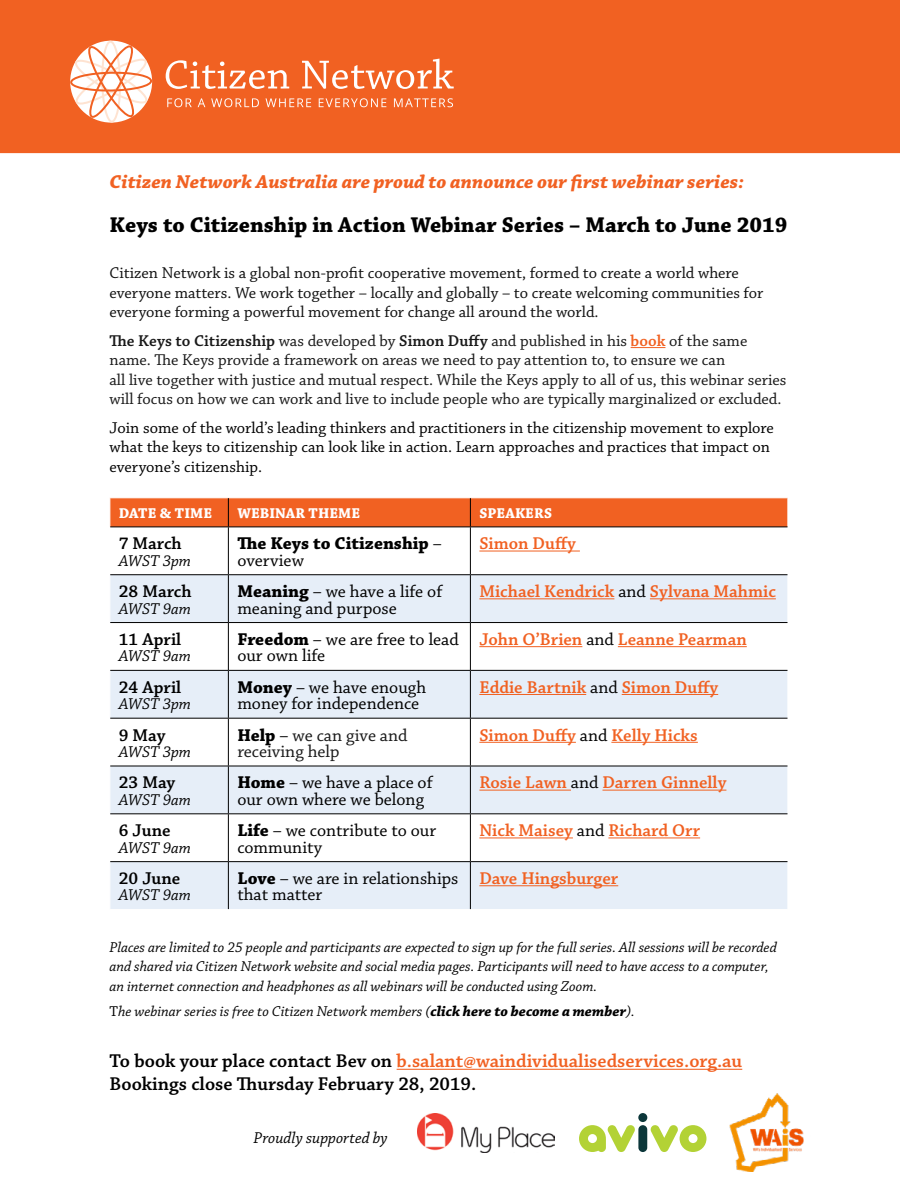
<style>
.page{position:relative;width:900px;height:1200px;background:#fff}
.page>*{position:absolute;margin:0;border:0;box-sizing:border-box;transform-origin:0 0}
.t1{font:700 22.5px "Chaparral Pro";color:#000}
.t2{font:600 19.5px/22.5px "Chaparral Pro";color:#000}
.t3{font:19.5px "Chaparral Pro Bold It Capt";color:#f16122}
.t4{font:18px/16.5px "Chaparral Pro";color:#000}
.t5{font:600 18px "Chaparral Pro";color:#f16122}
.t6{font:600 18px "Chaparral Pro";color:#000}
.t7{font:18px/16.5px "Chaparral Pro";color:#191919}
.t8{font:700 18px/16.5px "Chaparral Pro";color:#000}
.t9{font:16.5px/19.5px "Chaparral Pro";color:#191919}
.t10{font:16.5px/19.5px "Chaparral Pro";color:#111}
.t11{font:16.5px/19.5px "Chaparral Pro";color:#000}
.t12{font:italic 16.5px "Chaparral Pro";color:#000}
.t13{font:italic 15px/19.5px "Chaparral Pro";color:#000}
.t14{font:700 15px "Chaparral Pro";color:#fff}
.s1{font-weight:600}
.s2{font-weight:600;color:#f16122}
.s3{font-weight:400}
.s4{font-weight:700}
.s5{font-weight:400;color:#000}
.s6{font-weight:700;color:#000}
.s7{color:#000}
.s8{font-style:normal}
.s9{color:#f16122}
</style>
<div class="page">
<div style="left:0;top:0;width:900px;height:153px;background:#f16122"></div>
<svg style="left:166px;top:60px;width:123px;height:29px"></svg>
<svg style="left:302px;top:59px;width:152px;height:30px"></svg>
<svg style="left:167px;top:98px;width:25px;height:9px"></svg>
<svg style="left:198px;top:98px;width:7px;height:9px"></svg>
<svg style="left:211px;top:98px;width:48px;height:9px"></svg>
<svg style="left:266px;top:98px;width:45px;height:9px"></svg>
<svg style="left:319px;top:98px;width:67px;height:9px"></svg>
<svg style="left:394px;top:98px;width:59px;height:9px"></svg>
<svg style="left:70px;top:41px;width:82px;height:82px"></svg>
<div style="left:638px;top:1125px;width:9px;height:27px;background:#0c373a;border-radius:4px"></div>
<svg style="left:579px;top:1125px;width:56px;height:27px"></svg>
<svg style="left:650px;top:1125px;width:56px;height:27px"></svg>
<div style="left:638px;top:1113px;width:9px;height:9px;background:#0c373a;border-radius:50%"></div>
<img style="left:729px;top:1094px;width:75px;height:78px">
<hr style="left:631px;top:347px;width:34px;height:1px;background:#f16122">
<hr style="left:397px;top:1069px;width:345px;height:1px;background:#f16122">
<svg style="left:111px;top:575px;width:677px;height:334px;fill:#e6eef8"></svg>
<hr style="left:228px;top:527px;width:1px;height:47px;background:#000">
<hr style="left:470px;top:527px;width:1px;height:47px;background:#000">
<hr style="left:110px;top:574px;width:118px;height:1px;background:#000">
<hr style="left:228px;top:574px;width:242px;height:1px;background:#000">
<hr style="left:228px;top:575px;width:1px;height:47px;background:#000">
<hr style="left:470px;top:574px;width:318px;height:1px;background:#000">
<hr style="left:470px;top:575px;width:1px;height:47px;background:#000">
<hr style="left:110px;top:622px;width:118px;height:1px;background:#000">
<hr style="left:228px;top:622px;width:242px;height:1px;background:#000">
<hr style="left:228px;top:623px;width:1px;height:47px;background:#000">
<hr style="left:470px;top:622px;width:318px;height:1px;background:#000">
<hr style="left:470px;top:623px;width:1px;height:47px;background:#000">
<hr style="left:110px;top:670px;width:118px;height:1px;background:#000">
<hr style="left:228px;top:670px;width:242px;height:1px;background:#000">
<hr style="left:228px;top:671px;width:1px;height:47px;background:#000">
<hr style="left:470px;top:670px;width:318px;height:1px;background:#000">
<hr style="left:470px;top:671px;width:1px;height:47px;background:#000">
<hr style="left:110px;top:718px;width:118px;height:1px;background:#000">
<hr style="left:228px;top:718px;width:242px;height:1px;background:#000">
<hr style="left:228px;top:719px;width:1px;height:47px;background:#000">
<hr style="left:470px;top:718px;width:318px;height:1px;background:#000">
<hr style="left:470px;top:719px;width:1px;height:47px;background:#000">
<hr style="left:110px;top:766px;width:118px;height:1px;background:#000">
<hr style="left:228px;top:766px;width:242px;height:1px;background:#000">
<hr style="left:228px;top:766px;width:1px;height:47px;background:#000">
<hr style="left:470px;top:766px;width:318px;height:1px;background:#000">
<hr style="left:470px;top:766px;width:1px;height:47px;background:#000">
<hr style="left:110px;top:813px;width:118px;height:1px;background:#000">
<hr style="left:228px;top:813px;width:242px;height:1px;background:#000">
<hr style="left:228px;top:814px;width:1px;height:47px;background:#000">
<hr style="left:470px;top:813px;width:318px;height:1px;background:#000">
<hr style="left:470px;top:814px;width:1px;height:47px;background:#000">
<hr style="left:110px;top:861px;width:118px;height:1px;background:#000">
<hr style="left:228px;top:861px;width:242px;height:1px;background:#000">
<hr style="left:228px;top:862px;width:1px;height:47px;background:#000">
<hr style="left:470px;top:861px;width:318px;height:1px;background:#000">
<hr style="left:470px;top:862px;width:1px;height:47px;background:#000">
<svg style="left:110px;top:498px;width:678px;height:29px;background:#ea6023"></svg>
<hr style="left:110px;top:527px;width:118px;height:1px;background:#000">
<hr style="left:228px;top:527px;width:242px;height:1px;background:#000">
<hr style="left:470px;top:527px;width:318px;height:1px;background:#000">
<hr style="left:479px;top:551px;width:101px;height:1px;background:#f16122">
<hr style="left:479px;top:598px;width:135px;height:1px;background:#f16122">
<hr style="left:650px;top:598px;width:126px;height:1px;background:#f16122">
<hr style="left:479px;top:646px;width:103px;height:1px;background:#f16122">
<hr style="left:618px;top:646px;width:129px;height:1px;background:#f16122">
<hr style="left:479px;top:694px;width:107px;height:1px;background:#f16122">
<hr style="left:622px;top:694px;width:96px;height:1px;background:#f16122">
<hr style="left:479px;top:742px;width:97px;height:1px;background:#f16122">
<hr style="left:611px;top:742px;width:87px;height:1px;background:#f16122">
<hr style="left:479px;top:790px;width:92px;height:1px;background:#f16122">
<hr style="left:602px;top:790px;width:124px;height:1px;background:#f16122">
<hr style="left:479px;top:837px;width:94px;height:1px;background:#f16122">
<hr style="left:608px;top:837px;width:92px;height:1px;background:#f16122">
<hr style="left:479px;top:885px;width:139px;height:1px;background:#f16122">
<img style="left:417px;top:1113px;width:138px;height:40px">
<h2 class="t3" style="left:110px;top:171px;width:636px">Citizen Network Australia are proud to announce our first webinar series:</h2>
<h1 class="t1" style="left:110px;top:212px;width:679px">Keys to Citizenship in Action Webinar Series – March to June 2019</h1>
<p class="t10" style="left:110px;top:264px;width:655px">Citizen Network is a global non-profit cooperative movement, formed to create a world where everyone matters. We work together – locally and globally – to create welcoming communities for everyone forming a powerful movement for change all around the world.</p>
<p class="t9" style="left:110px;top:332px;width:678px"><span class="s1">The Keys to Citizenship</span> was developed by <span class="s1">Simon Duffy</span> and published in his <span class="s2">book</span> of the same name. The Keys provide a framework on areas we need to pay attention to, to ensure we can<br>all live together with justice and mutual respect. While the Keys apply to all of us, this webinar series will focus on how we can work and live to include people who are typically marginalized or excluded.</p>
<p class="t11" style="left:110px;top:419px;width:666px">Join some of the world’s leading thinkers and practitioners in the citizenship movement to explore what the keys to citizenship can look like in action. Learn approaches and practices that impact on everyone’s citizenship.</p>
<p class="t14" style="left:119px;top:504px;width:95px">DATE &amp; TIME</p>
<p class="t14" style="left:237px;top:504px;width:124px">WEBINAR THEME</p>
<p class="t14" style="left:479px;top:504px;width:74px">SPEAKERS</p>
<p class="t6" style="left:119px;top:533px;width:64px">7 March</p>
<p class="t12" style="left:119px;top:551px;width:74px">AWST 3pm</p>
<p class="t8" style="left:237px;top:536px;width:206px">The Keys to Citizenship <span class="s3">– overview</span></p>
<p class="t5" style="left:479px;top:533px;width:98px">Simon Duffy</p>
<p class="t6" style="left:119px;top:581px;width:74px">28 March</p>
<p class="t12" style="left:119px;top:599px;width:74px">AWST 9am</p>
<p class="t4" style="left:237px;top:584px;width:207px"><span class="s4">Meaning</span> – we have a life of meaning and purpose</p>
<p class="t5" style="left:479px;top:581px;width:298px">Michael Kendrick <span class="s5">and</span> Sylvana Mahmic</p>
<p class="t6" style="left:119px;top:629px;width:64px">11 April</p>
<p class="t12" style="left:119px;top:647px;width:74px">AWST 9am</p>
<p class="t4" style="left:237px;top:632px;width:223px"><span class="s4">Freedom</span> – we are free to lead our own life</p>
<p class="t5" style="left:479px;top:629px;width:269px">John O’Brien <span class="s5">and</span> Leanne Pearman</p>
<p class="t6" style="left:119px;top:677px;width:64px">24 April</p>
<p class="t12" style="left:119px;top:695px;width:74px">AWST 3pm</p>
<p class="t4" style="left:237px;top:679px;width:190px"><span class="s4">Money</span> – we have enough money for independence</p>
<p class="t5" style="left:479px;top:677px;width:240px">Eddie Bartnik <span class="s5">and</span> Simon Duffy</p>
<p class="t6" style="left:119px;top:725px;width:48px">9 May</p>
<p class="t12" style="left:119px;top:743px;width:74px">AWST 3pm</p>
<p class="t7" style="left:237px;top:727px;width:172px"><span class="s6">Help</span> <span class="s7">–</span> we can give and receiving help</p>
<p class="t5" style="left:479px;top:725px;width:220px">Simon Duffy <span class="s5">and</span> Kelly Hicks</p>
<p class="t6" style="left:119px;top:772px;width:58px">23 May</p>
<p class="t12" style="left:119px;top:791px;width:74px">AWST 9am</p>
<p class="t4" style="left:237px;top:775px;width:197px"><span class="s4">Home</span> – we have a place of our own where we belong</p>
<p class="t5" style="left:479px;top:772px;width:249px">Rosie Lawn <span class="s5">and</span> Darren Ginnelly</p>
<p class="t6" style="left:119px;top:820px;width:53px">6 June</p>
<p class="t12" style="left:119px;top:838px;width:74px">AWST 9am</p>
<p class="t4" style="left:237px;top:823px;width:200px"><span class="s4">Life</span> – we contribute to our community</p>
<p class="t5" style="left:479px;top:820px;width:222px">Nick Maisey <span class="s5">and</span> Richard Orr</p>
<p class="t6" style="left:119px;top:868px;width:63px">20 June</p>
<p class="t12" style="left:119px;top:886px;width:74px">AWST 9am</p>
<p class="t4" style="left:237px;top:871px;width:223px"><span class="s4">Love</span> – we are in relationships that matter</p>
<p class="t5" style="left:479px;top:868px;width:140px">Dave Hingsburger</p>
<p class="t13" style="left:110px;top:938px;width:669px">Places are limited to 25 people and participants are expected to sign up for the full series. All sessions will be recorded and shared via Citizen Network website and social media pages. Participants will need to have access to a computer, an internet connection and headphones as all webinars will be conducted using Zoom.</p>
<p class="t13" style="left:110px;top:1002px;width:527px"><span class="s8">T</span>he webinar series is free to Citizen Network members (<span class="s4">click here to become a member</span>).</p>
<h2 class="t2" style="left:110px;top:1051px;width:634px">To book your place contact Bev on <span class="s9">b.salant@waindividualisedservices.org.au<br></span>Bookings close Thursday February 28, 2019.</h2>
<p class="t12" style="left:254px;top:1129px;width:136px">Proudly supported by</p>
</div>
